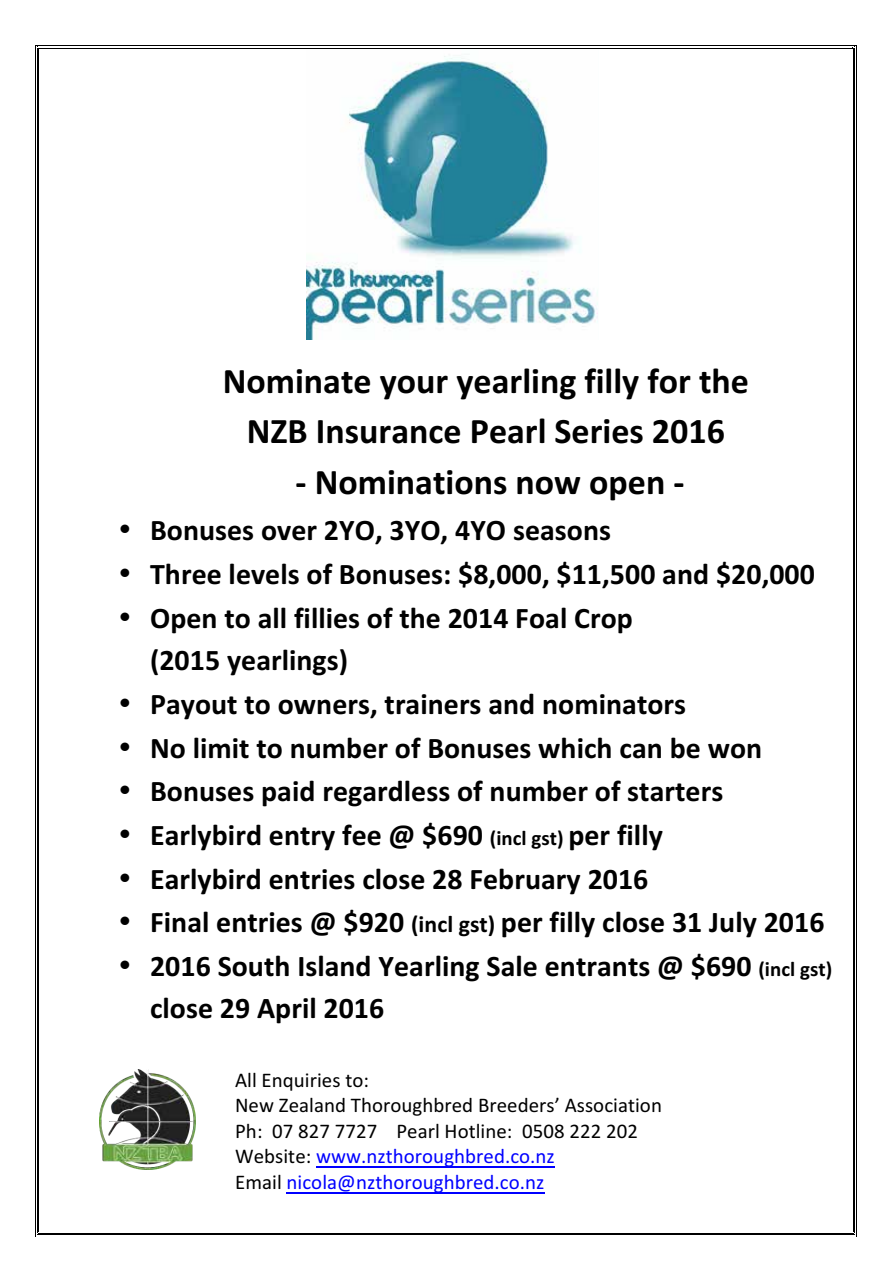
<style>
.page{position:relative;width:893px;height:1263px;background:#fff}
.page>*{position:absolute;margin:0;border:0;box-sizing:border-box;transform-origin:0 0}
.t1{font:700 36px/50.6px "Calibri";color:#000;text-align:center}
.t2{font:700 29.85px/43.3px "Calibri";color:#000}
.t3{font:20.85px/25.7px "Calibri";letter-spacing:.005em;color:#000}
.s1{font-size:20.85px}
.s2{font-size:23.7px}
.s3{color:#00f}
</style>
<div class="page">
<img style="left:100px;top:1069px;width:95px;height:101px">
<img style="left:306px;top:56px;width:292px;height:283px">
<hr style="left:316px;top:1166px;width:239px;height:1px;background:#00f">
<hr style="left:286px;top:1192px;width:259px;height:1px;background:#00f">
<hr style="left:39px;top:45px;width:814px;height:1px;background:#000">
<hr style="left:39px;top:48px;width:814px;height:1px;background:#000">
<hr style="left:37px;top:49px;width:1px;height:1184px;background:#000">
<hr style="left:38px;top:49px;width:1px;height:1184px;background:#000">
<hr style="left:856px;top:49px;width:1px;height:1184px;background:#000">
<hr style="left:854px;top:49px;width:1px;height:1184px;background:#000">
<hr style="left:853px;top:49px;width:1px;height:1184px;background:#000">
<hr style="left:39px;top:1234px;width:814px;height:1px;background:#000">
<hr style="left:39px;top:1233px;width:814px;height:1px;background:#000">
<p class="t1" style="left:223px;top:354px;width:528px">Nominate your yearling filly for the<br>NZB Insurance Pearl Series 2016<br>--‐ Nominations now open --‐</p>
<p class="t2" style="left:150px;top:508px;width:684px">Bonuses over 2YO, 3YO, 4YO seasons<br>Three levels of Bonuses: $8,000, $11,500 and $20,000<br>Open to all fillies of the 2014 Foal Crop<br>(2015 yearlings)<br>Payout to owners, trainers and nominators<br>No limit to number of Bonuses which can be won Bonuses paid regardless of number of starters Earlybird entry fee @ $690 <span class="s1">(incl gst)</span> per filly<br>Earlybird entries close 28 February 2016<br>Final entries @ $920 <span class="s2">(incl gst)</span> per filly close 31 July 2016<br>2016 South Island Yearling Sale entrants @ $690 <span class="s1">(incl gst) </span>close 29 April 2016</p>
<p class="t3" style="left:235px;top:1066px;width:428px">All Enquiries to:<br>New Zealand Thoroughbred Breeders’ Association Ph: 07 827 7727 Pearl Hotline: 0508 222 202<br>Website: <span class="s3">www.nzthoroughbred.co.nz<br></span>Email <span class="s3">nicola@nzthoroughbred.co.nz</span></p>
</div>
